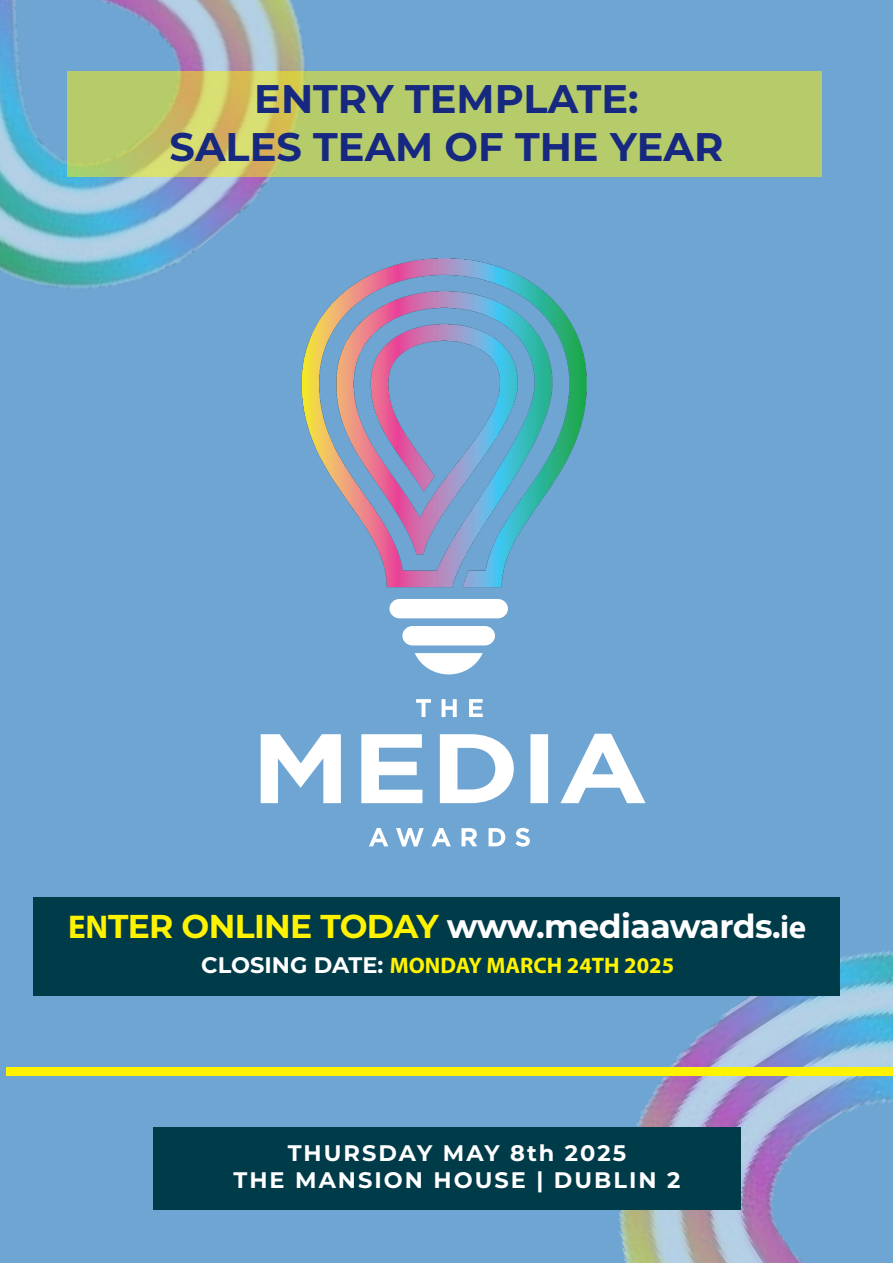
<style>
.page{position:relative;width:893px;height:1263px;background:#6ea5d2}
.page>*{position:absolute;margin:0;border:0;box-sizing:border-box;transform-origin:0 0}
.t1{font:700 39.9px/47.8px "Montserrat";color:#162880;text-align:center}
.t2{font:700 33px "Montserrat";letter-spacing:-.02em;color:#fff}
.t3{font:700 22.5px/27px "Montserrat";letter-spacing:.09em;color:#fff;text-align:center}
.t4{font:700 22.5px "Myriad Pro";color:#fff300}
.s1{font-family:"Myriad Pro";color:#fff300}
.s2{color:#fff300}
.s3{font-family:"Myriad Pro"}
.s4{font-family:"Montserrat";color:#fff}
</style>
<div class="page">
<img style="left:0;top:0;width:379px;height:367px">
<svg style="left:67px;top:72px;width:754px;height:105px;background:#bbca68"></svg>
<img style="left:348px;top:881px;width:545px;height:382px">
<div style="left:7px;top:1067px;width:886px;height:9px;background:#fff300"></div>
<img style="left:302px;top:259px;width:285px;height:328px">
<svg style="left:389px;top:599px;width:119px;height:19px"></svg>
<svg style="left:402px;top:626px;width:93px;height:19px"></svg>
<svg style="left:415px;top:653px;width:68px;height:21px"></svg>
<svg style="left:416px;top:699px;width:67px;height:18px"></svg>
<svg style="left:261px;top:734px;width:384px;height:69px"></svg>
<svg style="left:369px;top:828px;width:161px;height:19px"></svg>
<div style="left:33px;top:897px;width:807px;height:99px;background:#003b49"></div>
<div style="left:153px;top:1127px;width:587px;height:82px;background:#003b49"></div>
<h1 class="t1" style="left:170px;top:73px;width:555px">ENTRY TEMPLATE:<br>SALES TEAM OF THE YEAR</h1>
<h2 class="t2" style="left:68px;top:903px;width:740px"><span class="s1">EN</span><span class="s2">TER ONLINE TODAY</span> www.mediaawards.<span class="s3">ie</span></h2>
<p class="t4" style="left:201px;top:950px;width:474px"><span class="s4">CLOSING DATE:</span> MONDAY MARCH 24TH 2025</p>
<p class="t3" style="left:233px;top:1139px;width:448px">THURSDAY MAY 8th 2025<br>THE MANSION HOUSE | DUBLIN 2</p>
</div>
